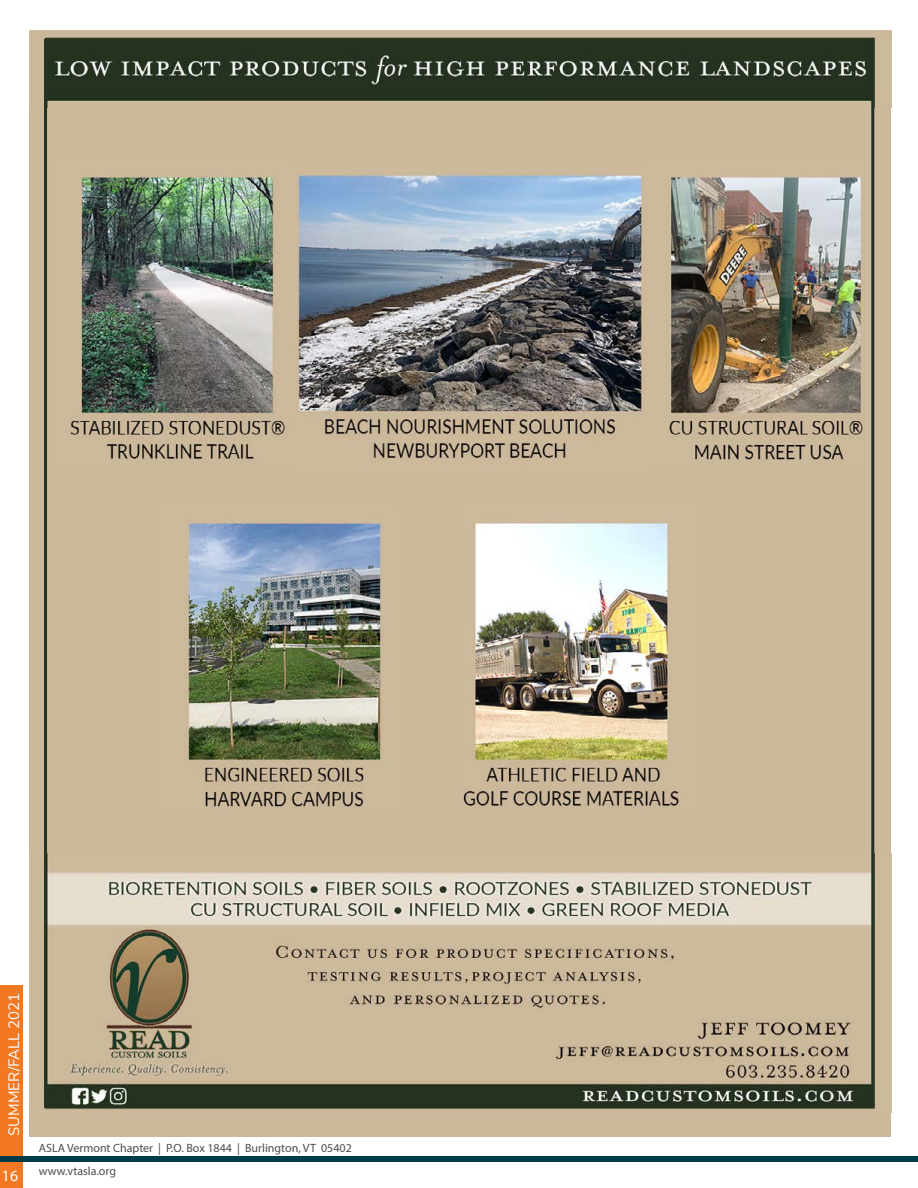
<style>
.page{position:relative;width:918px;height:1188px;background:#fff}
.page>*{position:absolute;margin:0;border:0;box-sizing:border-box;transform-origin:0 0}
.t1{font:15.75px "Myriad Pro";color:#fff}
.t2{font:15px "Nunito Sans";color:#fff}
.t3{font:12px/22.5px "Myriad Pro";color:#4d4d4f}
</style>
<div class="page">
<div style="left:0;top:986px;width:23px;height:202px;background:#f27921"></div>
<div style="left:0;top:1156px;width:918px;height:6px;background:#003b4a"></div>
<div style="left:30px;top:30px;width:861px;height:1106px;background:#ccb99b"></div>
<img style="left:43px;top:37px;width:833px;height:71px">
<img style="left:297px;top:174px;width:347px;height:287px">
<img style="left:69px;top:173px;width:216px;height:288px">
<img style="left:185px;top:519px;width:197px;height:291px">
<img style="left:463px;top:522px;width:217px;height:289px">
<img style="left:668px;top:160px;width:207px;height:304px">
<img style="left:43px;top:854px;width:833px;height:256px">
<p class="t2" style="left:3px;top:1136px;width:145px;rotate:-90deg">SUMMER/FALL 2021</p>
<h1 class="t1" style="left:2px;top:1166px;width:18px">16</h1>
<p class="t3" style="left:39px;top:1137px;width:315px">ASLA Vermont Chapter | P.O. Box 1844 | Burlington, VT 05402 www.vtasla.org</p>
</div>
